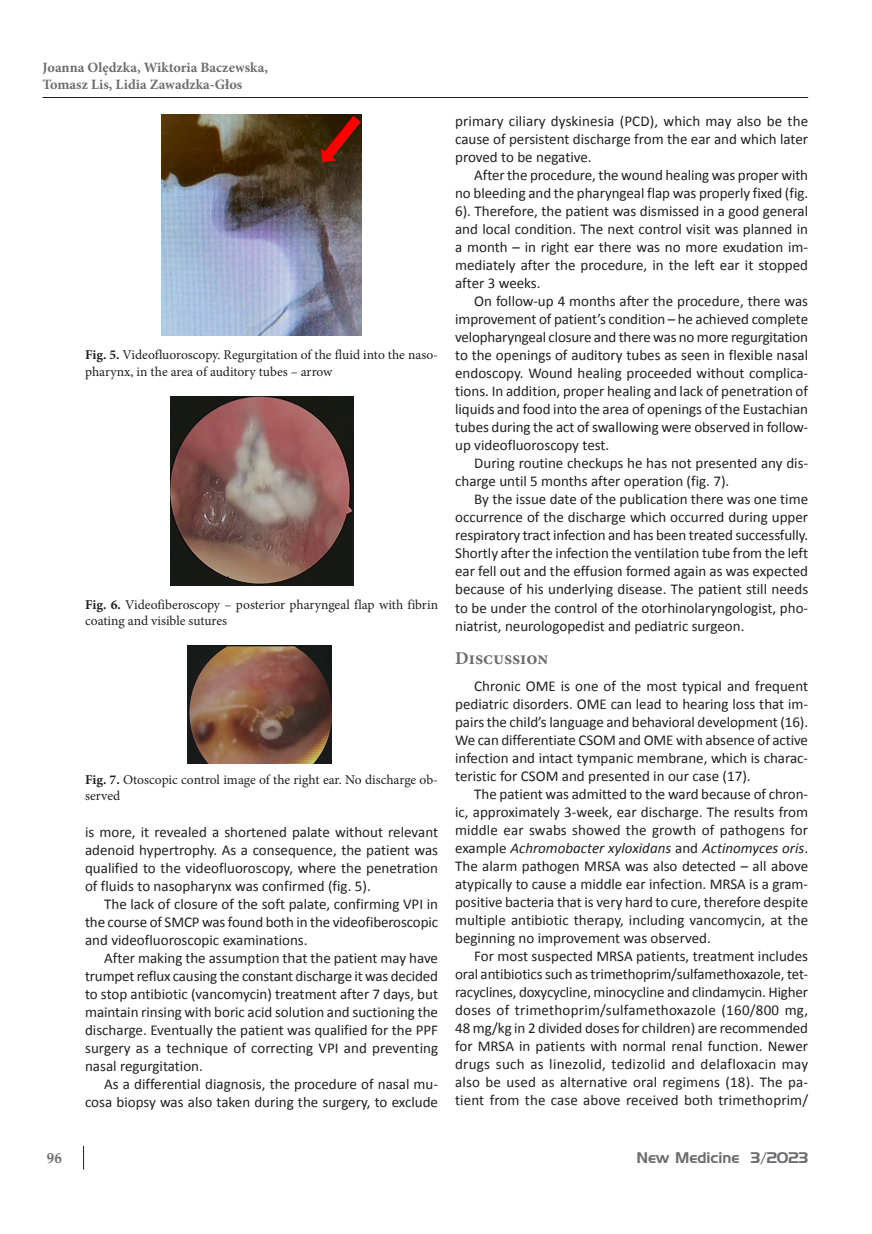
<style>
.page{position:relative;width:872px;height:1234px;background:#fff}
.page>*{position:absolute;margin:0;border:0;box-sizing:border-box;transform-origin:0 0}
.t1{font:700 18px "Minion Pro";color:#6c6d70}
.t2{font:15px/18px "Calibri";color:#231f20;text-align:justify}
.t3{font:15px "Grotesk Handel EE";color:#6c6d70}
.t4{font:700 15px "Palatino Linotype";color:#6c6d70}
.t5{font:700 14.25px/17.2px "Minion Pro";color:#6c6d70}
.t6{font:13.5px/16.5px "Minion Pro";color:#231f20}
.s1{font-weight:700}
.s2{font-style:italic}
</style>
<div class="page">
<hr style="left:43px;top:97px;width:765px;height:1px;background:#231f20">
<svg style="left:83px;top:1145px;width:1px;height:24px"></svg>
<img style="left:162px;top:115px;width:199px;height:220px">
<img style="left:170px;top:396px;width:183px;height:189px">
<img style="left:187px;top:645px;width:145px;height:118px">
<p class="t5" style="left:43px;top:58px;width:227px">Joanna Olędzka, Wiktoria Baczewska,<br>Tomasz Lis, Lidia Zawadzka-Głos</p>
<p class="t6" style="left:85px;top:346px;width:354px"><span class="s1">Fig. 5.</span> Videofluoroscopy. Regurgitation of the fluid into the naso&shy;pharynx, in the area of auditory tubes – arrow</p>
<p class="t6" style="left:85px;top:596px;width:354px"><span class="s1">Fig. 6.</span> Videofiberoscopy – posterior pharyngeal flap with fibrin coating and visible sutures</p>
<p class="t6" style="left:85px;top:770px;width:354px"><span class="s1">Fig. 7.</span> Otoscopic control image of the right ear. No discharge ob&shy;served</p>
<p class="t2" style="left:85px;top:822px;width:354px">is more, it revealed a shortened palate without relevant adenoid hypertrophy. As a consequence, the patient was qualified to the videofluoroscopy, where the penetration of fluids to nasopharynx was confirmed (fig. 5).</p>
<p class="t2" style="left:85px;top:894px;width:354px;text-indent:19px">The lack of closure of the soft palate, confirming VPI in the course of SMCP was found both in the videofiberoscopic and videofluoroscopic examinations.</p>
<p class="t2" style="left:85px;top:948px;width:354px;text-indent:19px">After making the assumption that the patient may have trumpet reflux causing the constant discharge it was decided to stop antibiotic (vancomycin) treatment after 7 days, but maintain rinsing with boric acid solution and suctioning the discharge. Eventually the patient was qualified for the PPF surgery as a technique of correcting VPI and preventing nasal regurgitation.</p>
<p class="t2" style="left:85px;top:1074px;width:354px;text-align:right">As a differential diagnosis, the procedure of nasal mu&shy;cosa biopsy was also taken during the surgery, to exclude</p>
<p class="t2" style="left:455px;top:112px;width:354px">primary ciliary dyskinesia (PCD), which may also be the cause of persistent discharge from the ear and which later proved to be negative.</p>
<p class="t2" style="left:455px;top:166px;width:354px;text-indent:19px">After the procedure, the wound healing was proper with no bleeding and the pharyngeal flap was properly fixed (fig.<br>6). Therefore, the patient was dismissed in a good general and local condition. The next control visit was planned in a month – in right ear there was no more exudation im&shy;mediately after the procedure, in the left ear it stopped after 3 weeks.</p>
<p class="t2" style="left:455px;top:292px;width:354px;text-indent:19px">On follow-up 4 months after the procedure, there was improvement of patient’s condition – he achieved complete velopharyngeal closure and there was no more regurgitation to the openings of auditory tubes as seen in flexible nasal endoscopy. Wound healing proceeded without complica&shy;tions. In addition, proper healing and lack of penetration of liquids and food into the area of openings of the Eustachian tubes during the act of swallowing were observed in follow&shy;up videofluoroscopy test.</p>
<p class="t2" style="left:455px;top:454px;width:354px;text-indent:19px">During routine checkups he has not presented any dis&shy;charge until 5 months after operation (fig. 7).</p>
<p class="t2" style="left:455px;top:490px;width:354px;text-indent:19px">By the issue date of the publication there was one time occurrence of the discharge which occurred during upper respiratory tract infection and has been treated successfully.<br>Shortly after the infection the ventilation tube from the left ear fell out and the effusion formed again as was expected because of his underlying disease. The patient still needs to be under the control of the otorhinolaryngologist, pho&shy;niatrist, neurologopedist and pediatric surgeon.</p>
<p class="t1" style="left:455px;top:645px;width:95px">Discussion</p>
<p class="t2" style="left:455px;top:676px;width:354px;text-indent:19px">Chronic OME is one of the most typical and frequent pediatric disorders. OME can lead to hearing loss that im&shy;pairs the child’s language and behavioral development (16).<br>We can differentiate CSOM and OME with absence of active infection and intact tympanic membrane, which is charac&shy;teristic for CSOM and presented in our case (17).</p>
<p class="t2" style="left:455px;top:784px;width:354px;text-indent:19px">The patient was admitted to the ward because of chron&shy;ic, approximately 3-week, ear discharge. The results from middle ear swabs showed the growth of pathogens for example <span class="s2">Achromobacter xyloxidans</span> and <span class="s2">Actinomyces oris</span>.<br>The alarm pathogen MRSA was also detected – all above atypically to cause a middle ear infection. MRSA is a gram&shy;positive bacteria that is very hard to cure, therefore despite multiple antibiotic therapy, including vancomycin, at the beginning no improvement was observed.</p>
<p class="t2" style="left:455px;top:946px;width:354px;text-indent:19px">For most suspected MRSA patients, treatment includes oral antibiotics such as trimethoprim/sulfamethoxazole, tet&shy;racyclines, doxycycline, minocycline and clindamycin. Higher doses of trimethoprim/sulfamethoxazole (160/800 mg, 48 mg/kg in 2 divided doses for children) are recommended for MRSA in patients with normal renal function. Newer drugs such as linezolid, tedizolid and delafloxacin may also be used as alternative oral regimens (18). The pa&shy;tient from the case above received both trimethoprim/</p>
<p class="t4" style="left:47px;top:1146px;width:17px">96</p>
<p class="t3" style="left:636px;top:1148px;width:173px">New Medicine 3/2023</p>
</div>
